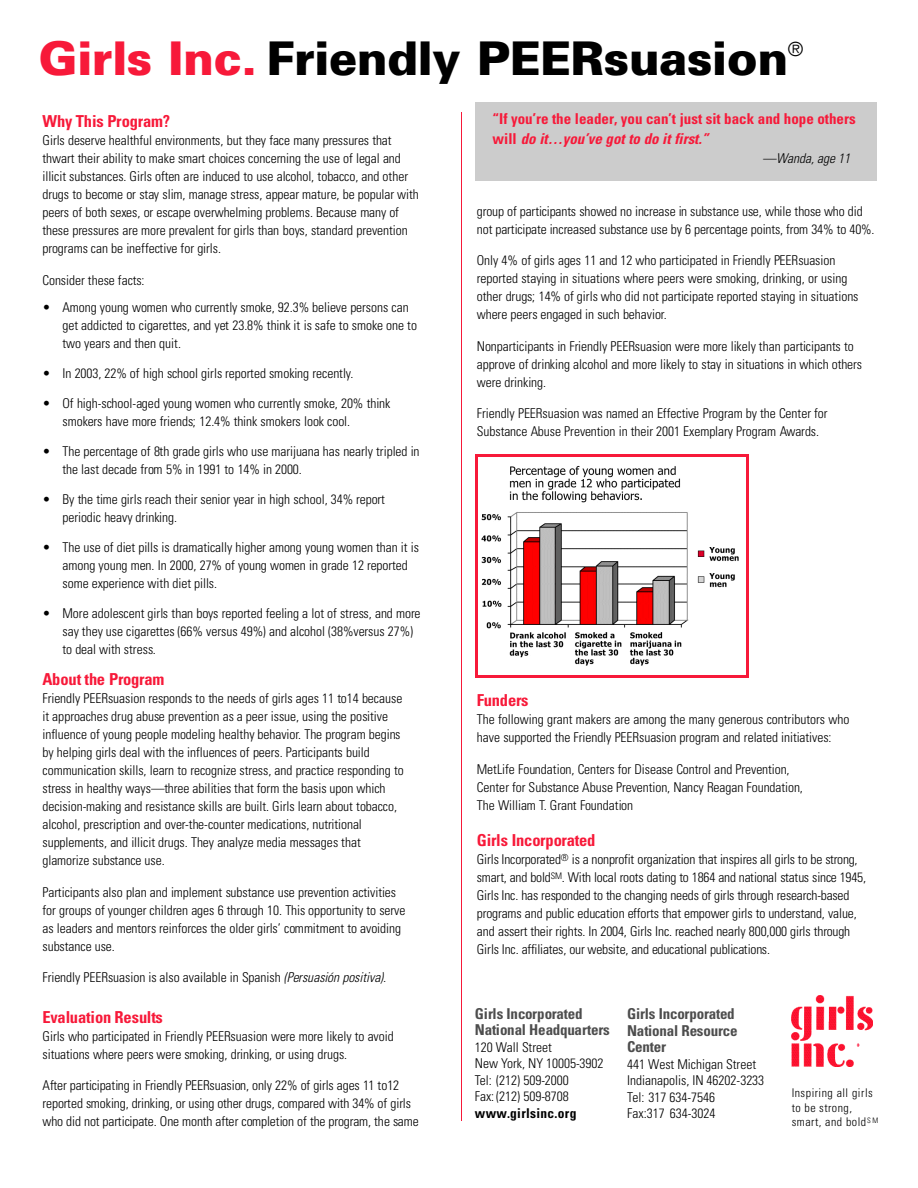
<style>
.page{position:relative;width:918px;height:1188px;background:#fff}
.page>*{position:absolute;margin:0;border:0;box-sizing:border-box;transform-origin:0 0}
.t1{font:900 46.5px "Univers";letter-spacing:-.015em;color:#000}
.t2{font:300 19.5px "Univers";color:#000}
.t3{font:700 condensed 16.5px "Univers";letter-spacing:-.01em;color:#f71939}
.t4{font:700 condensed 15px/19.5px "Univers";color:#f71939}
.t5{font:700 condensed 15px/16.5px "Univers";letter-spacing:-.01em;color:#4d4d4d}
.t6{font:300 condensed 13.5px/18px "Univers";color:#000}
.t7{font:700 condensed 13.5px "Univers";color:#000}
.t8{font:italic 300 condensed 13.5px "Univers";color:#000}
.t9{font:300 condensed 12px/14.2px "Univers";letter-spacing:.035em;color:#000}
.s1{color:#f71939}
.s2{font-style:italic}
</style>
<div class="page">
<div style="left:475px;top:102px;width:401px;height:79px;background:#ccc"></div>
<img style="left:791px;top:995px;width:82px;height:72px">
<hr style="left:461px;top:112px;width:1px;height:1009px;background:#f71939">
<img style="left:475px;top:454px;width:274px;height:224px">
<h1 class="t1" style="left:39px;top:42px;width:751px"><span class="s1">Girls Inc.</span> Friendly PEERsuasion</h1>
<h2 class="t2" style="left:788px;top:42px;width:17px">®</h2>
<p class="t4" style="left:493px;top:111px;width:365px">“If you’re the leader, you can’t just sit back and hope others will <span class="s2">do it…you’ve got to do it first.”</span></p>
<p class="t8" style="left:763px;top:153px;width:89px">—Wanda, age 11</p>
<p class="t3" style="left:43px;top:115px;width:129px">Why This Pro g r a m ?</p>
<p class="t6" style="left:43px;top:133px;width:378px">Girls deserve healthful environments, but they face many pre s s u res that<br>t h w a rt their ability to make smart choices concerning the use of legal and illicit substances. Girls often are induced to use alcohol, tobacco, and other<br>d rugs to become or stay slim, manage stress, appear mature, be popular with peers of both sexes, or escape overwhelming problems. Because many of these pre s s u res are more prevalent for girls than boys, standard pre v e n t i o n<br>p rograms can be ineffective for girls.</p>
<p class="t6" style="left:43px;top:272px;width:104px">Consider these facts:</p>
<p class="t6" style="left:62px;top:299px;width:356px;text-indent:-20px">• Among young women who currently smoke, 92.3% believe persons can get addicted to cigarettes, and yet 23.8% think it is safe to smoke one to two years and then quit.</p>
<p class="t6" style="left:43px;top:365px;width:312px">• In 2003, 22% of high school girls re p o rted smoking re c e n t l y.</p>
<p class="t6" style="left:62px;top:395px;width:329px;text-indent:-20px">• Of high-school-aged young women who currently smoke, 20% think smokers have more friends; 12.4% think smokers look cool.</p>
<p class="t6" style="left:62px;top:443px;width:358px;text-indent:-20px">• The percentage of 8th grade girls who use marijuana has nearly tripled in the last decade from 5% in 1991 to 14% in 2000.</p>
<p class="t6" style="left:62px;top:491px;width:324px;text-indent:-20px">• By the time girls reach their senior year in high school, 34% re p o rt periodic heavy drinking.</p>
<p class="t6" style="left:62px;top:539px;width:358px;text-indent:-20px">• The use of diet pills is dramatically higher among young women than it is among young men. In 2000, 27% of young women in grade 12 re p o rt e d some experience with diet pills.</p>
<p class="t6" style="left:62px;top:605px;width:360px;text-indent:-20px">• M o re adolescent girls than boys re p o rted feeling a lot of stress, and more say they use cigarettes (66% versus 49%) and alcohol (38%versus 27%) to deal with stress.</p>
<p class="t3" style="left:43px;top:673px;width:123px">About the Pro g r a m</p>
<p class="t6" style="left:43px;top:691px;width:363px">Friendly PEERsuasion responds to the needs of girls ages 11 to14 because it approaches drug abuse prevention as a peer issue, using the positive influence of young people modeling healthy behavior. The program begins by helping girls deal with the influences of peers. Participants build communication skills, learn to recognize stress, and practice responding to s t ress in healthy ways—three abilities that form the basis upon which decision-making and resistance skills are built. Girls learn about tobacco, alcohol, prescription and over-the-counter medications, nutritional supplements, and illicit drugs. They analyze media messages that glamorize substance use.</p>
<p class="t6" style="left:43px;top:884px;width:364px">P a rticipants also plan and implement substance use prevention activities for groups of younger children ages 6 through 10. This opportunity to serve as leaders and mentors re i n f o rces the older girls’ commitment to avoiding substance use.</p>
<p class="t6" style="left:43px;top:970px;width:345px">Friendly PEERsuasion is also available in Spanish <span class="s2">(Persuasión positiva).</span></p>
<p class="t3" style="left:43px;top:1011px;width:122px">Evaluation Results</p>
<p class="t6" style="left:43px;top:1028px;width:353px">Girls who participated in Friendly PEERsuasion were more likely to avoid situations where peers were smoking, drinking, or using dru g s .</p>
<p class="t6" style="left:43px;top:1078px;width:378px">After participating in Friendly PEERsuasion, only 22% of girls ages 11 to12<br>re p o rted smoking, drinking, or using other drugs, compared with 34% of girls who did not participate. One month after completion of the program, the same</p>
<p class="t9" style="left:792px;top:1087px;width:88px">Inspiring all girls to be s t rong,<br>s m a rt, and bold<sup>S</sup> <sup>M</sup></p>
<p class="t6" style="left:477px;top:203px;width:399px">g roup of participants showed no increase in substance use, while those who did not participate increased substance use by 6 percentage points, from 34% to 40%.</p>
<p class="t6" style="left:477px;top:253px;width:383px">Only 4% of girls ages 11 and 12 who participated in Friendly PEERsuasion reported staying in situations where peers were smoking, drinking, or using other d rugs; 14% of girls who did not participate re p o rted staying in situations w h e re peers engaged in such behavior.</p>
<p class="t6" style="left:477px;top:338px;width:387px">N o n p a rticipants in Friendly PEERsuasion were more likely than participants to a p p rove of drinking alcohol and more likely to stay in situations in which others w e re drinking.</p>
<p class="t6" style="left:477px;top:406px;width:352px">Friendly PEERsuasion was named an Effective Program by the Center for<br>Substance Abuse Prevention in their 2001 Exemplary Program Aw a rd s .</p>
<p class="t3" style="left:477px;top:694px;width:53px">F u n d e r s</p>
<p class="t6" style="left:477px;top:712px;width:374px">The following grant makers are among the many generous contributors who have s u p p o rted the Friendly PEERsuasion program and related initiatives:</p>
<p class="t6" style="left:477px;top:761px;width:328px">MetLife Foundation, Centers for Disease Control and Prevention,<br>Center for Substance Abuse Prevention, Nancy Reagan Foundation,<br>The William T. Grant Foundation</p>
<p class="t3" style="left:477px;top:834px;width:120px">Girls Incorporated</p>
<p class="t6" style="left:477px;top:851px;width:391px">Girls Incorporated<sup>®</sup> is a nonprofit organization that inspires all girls to be stro n g ,<br>s m a rt, and bold<sup>S</sup> <sup>M</sup>. With local roots dating to 1864 and national status since 1945, Girls Inc. has responded to the changing needs of girls through re s e a rc h - b a s e d<br>p rograms and public education eff o rts that empower girls to understand, value, and a s s e rt their rights. In 2004, Girls Inc. reached nearly 800,000 girls thro u g h Girls Inc. affiliates, our website, and educational publications.</p>
<p class="t5" style="left:475px;top:1007px;width:136px">Girls Incorporated<br>National Headquart e r s</p>
<p class="t6" style="left:475px;top:1040px;width:130px;line-height:16.5px">120 Wall Street<br>New York, NY 10005-3902<br>Te l : (212) 509-2000<br>F a x : (212) 509-8708</p>
<p class="t7" style="left:475px;top:1108px;width:103px">w w w. g i r l s i n c . o rg</p>
<p class="t5" style="left:627px;top:1007px;width:112px">Girls Incorporated<br>National Resource<br>C e n t e r</p>
<p class="t6" style="left:627px;top:1057px;width:139px;line-height:16.5px">441 West Michigan Street<br>Indianapolis, IN 46202-3233<br>Tel: 317 634-7546<br>Fax:317 634-3024</p>
</div>
